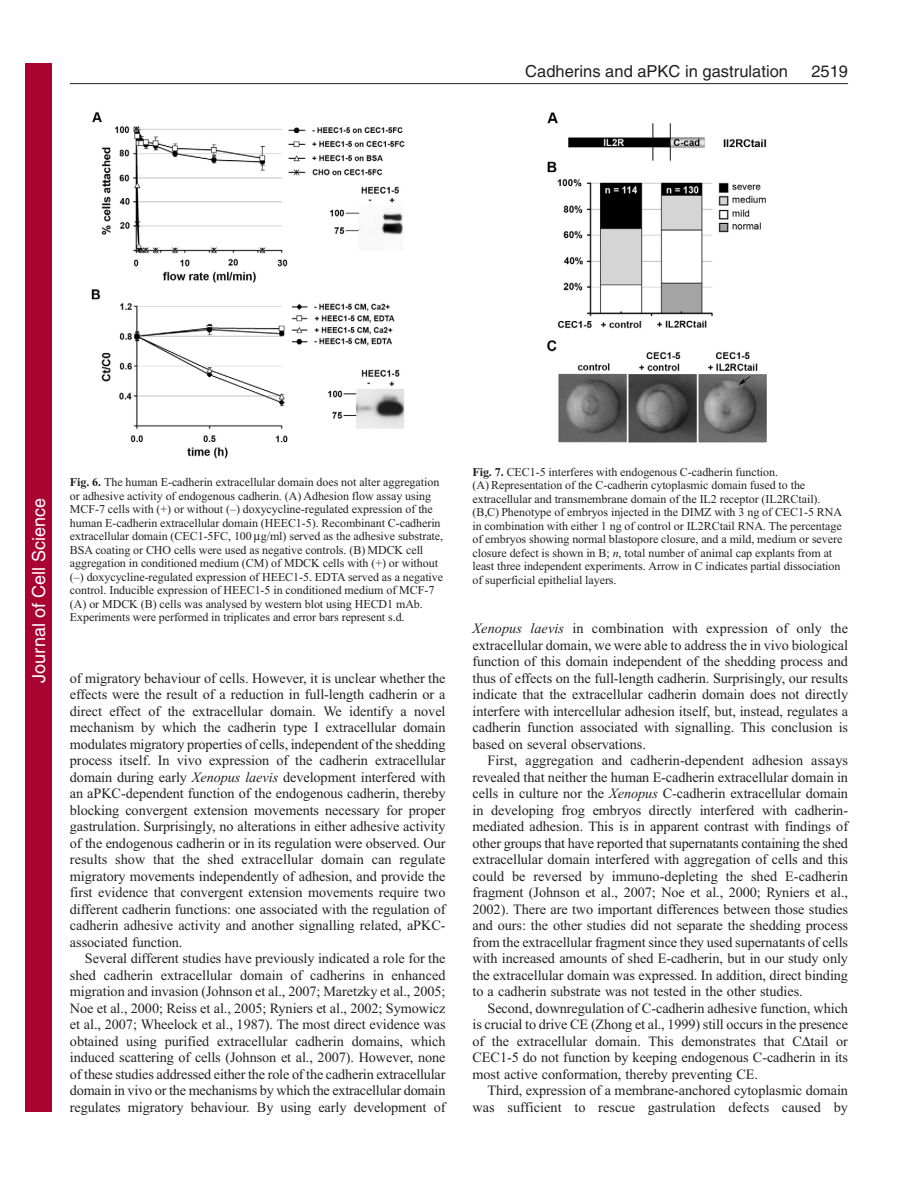
<style>
.page{position:relative;width:918px;height:1188px;background:#fff}
.page>*{position:absolute;margin:0;border:0;box-sizing:border-box;transform-origin:0 0}
.t1{font:18px "Helvetica";color:#fff}
.t2{font:16.5px "Helvetica";color:#231f20}
.t3{font:14.25px/16.5px "Times New Roman";letter-spacing:-.005em;color:#231f20;text-align:justify}
.t4{font:12px/13.5px "Times New Roman";letter-spacing:-.005em;color:#231f20}
.s1{font-weight:700}
.s2{font-style:italic}
</style>
<div class="page">
<hr style="left:70px;top:83px;width:778px;height:1px;background:#231f20">
<img style="left:91px;top:112px;width:314px;height:347px">
<img style="left:547px;top:112px;width:220px;height:331px">
<div style="left:26px;top:64px;width:26px;height:1048px;background:#a90332"></div>
<p class="t2" style="left:525px;top:65px;width:264px">Cadherins and aPKC in gastrulation</p>
<p class="t2" style="left:811px;top:65px;width:38px">2519</p>
<p class="t1" style="left:28px;top:683px;width:186px;rotate:-90deg">Journal of Cell Science</p>
<p class="t4" style="left:70px;top:477px;width:375px"><span class="s1">Fig. 6.</span> The human E-cadherin extracellular domain does not alter aggregation or adhesive activity of endogenous cadherin. (A) Adhesion flow assay using MCF-7 cells with (+) or without (–) doxycycline-regulated expression of the human E-cadherin extracellular domain (HEEC1-5). Recombinant C-cadherin extracellular domain (CEC1-5FC, 100 g/ml) served as the adhesive substrate, BSA coating or CHO cells were used as negative controls. (B) MDCK cell aggregation in conditioned medium (CM) of MDCK cells with (+) or without (–) doxycycline-regulated expression of HEEC1-5. EDTA served as a negative control. Inducible expression of HEEC1-5 in conditioned medium of MCF-7 (A) or MDCK (B) cells was analysed by western blot using HECD1 mAb.<br>Experiments were performed in triplicates and error bars represent s.d.</p>
<p class="t4" style="left:472px;top:466px;width:371px"><span class="s1">Fig. 7.</span> CEC1-5 interferes with endogenous C-cadherin function.<br>(A) Representation of the C-cadherin cytoplasmic domain fused to the extracellular and transmembrane domain of the IL2 receptor (IL2RCtail). (B,C) Phenotype of embryos injected in the DIMZ with 3 ng of CEC1-5 RNA in combination with either 1 ng of control or IL2RCtail RNA. The percentage of embryos showing normal blastopore closure, and a mild, medium or severe closure defect is shown in B; <span class="s2">n</span>, total number of animal cap explants from at least three independent experiments. Arrow in C indicates partial dissociation of superficial epithelial layers.</p>
<p class="t3" style="left:472px;top:621px;width:377px"><span class="s2">Xenopus laevis</span> in combination with expression of only the extracellular domain, we were able to address the in vivo biological function of this domain independent of the shedding process and thus of effects on the full-length cadherin. Surprisingly, our results indicate that the extracellular cadherin domain does not directly interfere with intercellular adhesion itself, but, instead, regulates a cadherin function associated with signalling. This conclusion is based on several observations.</p>
<p class="t3" style="left:472px;top:753px;width:377px;text-indent:15px">First, aggregation and cadherin-dependent adhesion assays revealed that neither the human E-cadherin extracellular domain in cells in culture nor the <span class="s2">Xenopus</span> C-cadherin extracellular domain in developing frog embryos directly interfered with cadherin&shy;mediated adhesion. This is in apparent contrast with findings of other groups that have reported that supernatants containing the shed extracellular domain interfered with aggregation of cells and this could be reversed by immuno-depleting the shed E-cadherin fragment (Johnson et al., 2007; Noe et al., 2000; Ryniers et al., 2002). There are two important differences between those studies and ours: the other studies did not separate the shedding process from the extracellular fragment since they used supernatants of cells with increased amounts of shed E-cadherin, but in our study only the extracellular domain was expressed. In addition, direct binding to a cadherin substrate was not tested in the other studies.</p>
<p class="t3" style="left:472px;top:1001px;width:377px;text-indent:15px">Second, downregulation of C-cadherin adhesive function, which is crucial to drive CE (Zhong et al., 1999) still occurs in the presence of the extracellular domain. This demonstrates that C tail or CEC1-5 do not function by keeping endogenous C-cadherin in its most active conformation, thereby preventing CE.</p>
<p class="t3" style="left:472px;top:1083px;width:377px;text-align:right">Third, expression of a membrane-anchored cytoplasmic domain was sufficient to rescue gastrulation defects caused by</p>
<p class="t3" style="left:70px;top:671px;width:377px">of migratory behaviour of cells. However, it is unclear whether the effects were the result of a reduction in full-length cadherin or a direct effect of the extracellular domain. We identify a novel mechanism by which the cadherin type I extracellular domain modulates migratory properties of cells, independent of the shedding process itself. In vivo expression of the cadherin extracellular domain during early <span class="s2">Xenopus laevis</span> development interfered with an aPKC-dependent function of the endogenous cadherin, thereby blocking convergent extension movements necessary for proper gastrulation. Surprisingly, no alterations in either adhesive activity of the endogenous cadherin or in its regulation were observed. Our results show that the shed extracellular domain can regulate migratory movements independently of adhesion, and provide the first evidence that convergent extension movements require two different cadherin functions: one associated with the regulation of cadherin adhesive activity and another signalling related, aPKC&shy;associated function.</p>
<p class="t3" style="left:70px;top:951px;width:377px;text-indent:15px">Several different studies have previously indicated a role for the shed cadherin extracellular domain of cadherins in enhanced migration and invasion (Johnson et al., 2007; Maretzky et al., 2005; Noe et al., 2000; Reiss et al., 2005; Ryniers et al., 2002; Symowicz et al., 2007; Wheelock et al., 1987). The most direct evidence was obtained using purified extracellular cadherin domains, which induced scattering of cells (Johnson et al., 2007). However, none of these studies addressed either the role of the cadherin extracellular domain in vivo or the mechanisms by which the extracellular domain regulates migratory behaviour. By using early development of</p>
</div>
